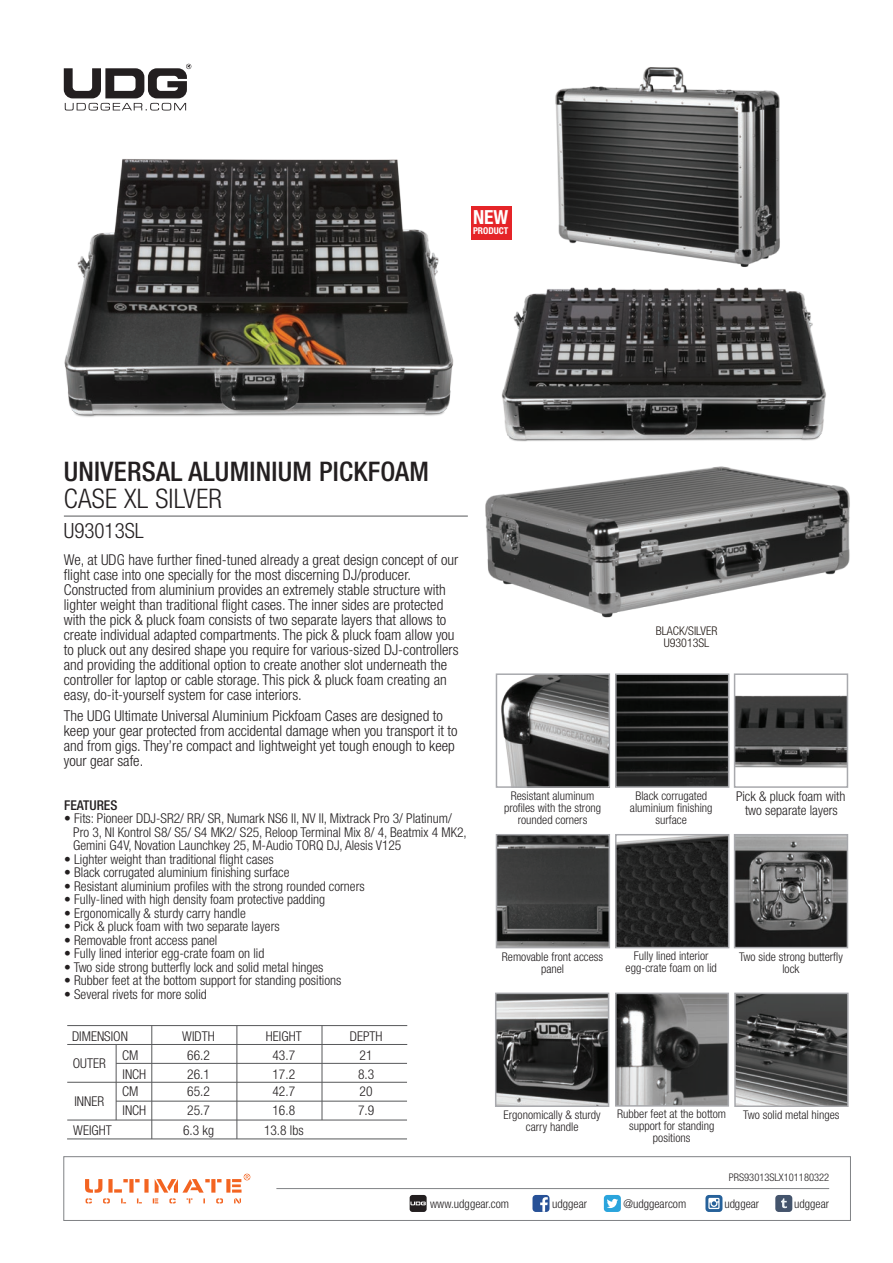
<style>
.page{position:relative;width:893px;height:1263px;background:#fff}
.page>*{position:absolute;margin:0;border:0;box-sizing:border-box;transform-origin:0 0}
.t1{font:500 condensed 27px "Helvetica Neue";letter-spacing:.01em;color:#231f20}
.t2{font:300 condensed 27px "Helvetica Neue";letter-spacing:.01em;color:#231f20}
.t3{font:300 condensed 21px "Helvetica Neue";color:#231f20}
.t4{font:700 condensed 19.5px "Helvetica Neue";color:#fff}
.t5{font:300 condensed 15px/15px "Helvetica Neue";color:#231f20}
.t6{font:300 condensed 13.5px/13.5px "Helvetica Neue";color:#231f20}
.t7{font:500 condensed 13.5px "Helvetica Neue";color:#231f20}
.t8{font:300 condensed 12px/12px "Helvetica Neue LT Std";color:#231f20;text-align:center}
.t9{font:300 condensed 12px "Helvetica Neue";color:#231f20}
.t10{font:300 condensed 12px/12px "Helvetica Neue";color:#211915;text-align:center}
.t11{font:300 condensed 10.5px "Helvetica Neue";color:#231f20}
.t12{font:700 condensed 9.45px "Helvetica Neue";color:#fff}
</style>
<div class="page">
<img style="left:555px;top:67px;width:225px;height:200px">
<img style="left:485px;top:466px;width:365px;height:152px">
<img style="left:64px;top:159px;width:390px;height:258px">
<div style="left:64px;top:1156px;width:787px;height:65px;background:#fff;border:1px solid #808285"></div>
<svg style="left:64px;top:64px;width:127px;height:47px"></svg>
<svg style="left:85px;top:1174px;width:165px;height:29px"></svg>
<hr style="left:276px;top:1188px;width:553px;height:1px;background:#808285">
<hr style="left:64px;top:516px;width:404px;height:1px;background:#57585a">
<div style="left:775px;top:1195px;width:17px;height:17px;background:#44546c;border-radius:3px"></div>
<svg style="left:781px;top:1198px;width:6px;height:10px"></svg>
<div style="left:532px;top:1195px;width:17px;height:17px;background:#275197;border-radius:3px"></div>
<svg style="left:540px;top:1197px;width:8px;height:15px"></svg>
<div style="left:705px;top:1195px;width:17px;height:17px;background:#26619a;border-radius:3px"></div>
<svg style="left:708px;top:1198px;width:12px;height:11px"></svg>
<div style="left:604px;top:1195px;width:17px;height:17px;background:#2aa4dc;border-radius:3px"></div>
<svg style="left:607px;top:1199px;width:11px;height:9px"></svg>
<svg style="left:410px;top:1195px;width:17px;height:17px"></svg>
<div style="left:471px;top:207px;width:40px;height:33px;background:#e52428"></div>
<hr style="left:67px;top:1025px;width:340px;height:1px;background:#57585a">
<hr style="left:67px;top:1044px;width:340px;height:1px;background:#57585a">
<hr style="left:116px;top:1063px;width:291px;height:1px;background:#57585a">
<hr style="left:116px;top:1101px;width:291px;height:1px;background:#57585a">
<hr style="left:67px;top:1082px;width:340px;height:1px;background:#57585a">
<hr style="left:67px;top:1139px;width:340px;height:1px;background:#57585a">
<hr style="left:67px;top:1120px;width:340px;height:1px;background:#57585a">
<hr style="left:152px;top:1025px;width:1px;height:114px;background:#57585a">
<hr style="left:322px;top:1025px;width:1px;height:95px;background:#57585a">
<hr style="left:237px;top:1025px;width:1px;height:114px;background:#57585a">
<hr style="left:116px;top:1044px;width:1px;height:76px;background:#57585a">
<img style="left:618px;top:995px;width:108px;height:108px">
<div style="left:615px;top:992px;width:114px;height:114px;border:2px solid #a8a9ad"></div>
<img style="left:618px;top:837px;width:108px;height:108px">
<div style="left:615px;top:834px;width:114px;height:114px;border:2px solid #a8a9ad"></div>
<img style="left:737px;top:837px;width:108px;height:108px">
<div style="left:734px;top:834px;width:114px;height:114px;border:2px solid #a8a9ad"></div>
<img style="left:499px;top:837px;width:108px;height:108px">
<div style="left:496px;top:834px;width:114px;height:114px;border:2px solid #a8a9ad"></div>
<img style="left:618px;top:676px;width:108px;height:109px">
<div style="left:615px;top:673px;width:114px;height:115px;border:2px solid #a8a9ad"></div>
<img style="left:737px;top:695px;width:108px;height:73px">
<div style="left:734px;top:673px;width:114px;height:115px;border:2px solid #a8a9ad"></div>
<img style="left:501px;top:676px;width:106px;height:109px">
<div style="left:496px;top:673px;width:114px;height:115px;border:2px solid #a8a9ad"></div>
<img style="left:498px;top:995px;width:108px;height:109px">
<div style="left:495px;top:992px;width:114px;height:115px;border:2px solid #a8a9ad"></div>
<img style="left:737px;top:995px;width:109px;height:109px">
<div style="left:734px;top:992px;width:115px;height:115px;border:2px solid #a8a9ad"></div>
<img style="left:501px;top:287px;width:325px;height:155px">
<h3 class="t4" style="left:473px;top:206px;width:37px">NEW</h3>
<p class="t12" style="left:473px;top:225px;width:37px">PRODUCT</p>
<h1 class="t1" style="left:64px;top:455px;width:367px">UNIVERSAL ALUMINIUM PICKFOAM</h1>
<h1 class="t2" style="left:64px;top:483px;width:160px">CASE XL SILVER</h1>
<h2 class="t3" style="left:64px;top:518px;width:81px">U93013SL</h2>
<p class="t5" style="left:64px;top:552px;width:396px">We, at UDG have further fined-tuned already a great design concept of our flight case into one specially for the most discerning DJ/producer.<br>Constructed from aluminium provides an extremely stable structure with lighter weight than traditional flight cases. The inner sides are protected with the pick &amp; pluck foam consists of two separate layers that allows to create individual adapted compartments. The pick &amp; pluck foam allow you to pluck out any desired shape you require for various-sized DJ-controllers and providing the additional option to create another slot underneath the controller for laptop or cable storage. This pick &amp; pluck foam creating an easy, do-it-yourself system for case interiors.</p>
<p class="t5" style="left:64px;top:708px;width:395px">The UDG Ultimate Universal Aluminium Pickfoam Cases are designed to keep your gear protected from accidental damage when you transport it to and from gigs. They’re compact and lightweight yet tough enough to keep your gear safe.</p>
<p class="t7" style="left:64px;top:797px;width:55px">FEATURES</p>
<p class="t6" style="left:73px;top:811px;width:395px;text-indent:-9px">• Fits: Pioneer DDJ-SR2/ RR/ SR, Numark NS6 II, NV II, Mixtrack Pro 3/ Platinum/<br>Pro 3, NI Kontrol S8/ S5/ S4 MK2/ S25, Reloop Terminal Mix 8/ 4, Beatmix 4 MK2,<br>Gemini G4V, Novation Launchkey 25, M-Audio TORQ DJ, Alesis V125</p>
<p class="t6" style="left:64px;top:852px;width:211px">• Lighter weight than traditional flight cases</p>
<p class="t6" style="left:64px;top:865px;width:227px">• Black corrugated aluminium finishing surface</p>
<p class="t6" style="left:64px;top:879px;width:302px">• Resistant aluminium profiles with the strong rounded corners</p>
<p class="t6" style="left:64px;top:892px;width:263px">• Fully-lined with high density foam protective padding</p>
<p class="t6" style="left:64px;top:906px;width:183px">• Ergonomically &amp; sturdy carry handle</p>
<p class="t6" style="left:64px;top:919px;width:217px">• Pick &amp; pluck foam with two separate layers</p>
<p class="t6" style="left:64px;top:933px;width:155px">• Removable front access panel</p>
<p class="t6" style="left:64px;top:946px;width:202px">• Fully lined interior egg-crate foam on lid</p>
<p class="t6" style="left:64px;top:960px;width:261px">• Two side strong butterfly lock and solid metal hinges</p>
<p class="t6" style="left:64px;top:973px;width:279px">• Rubber feet at the bottom support for standing positions</p>
<p class="t6" style="left:64px;top:987px;width:144px">• Several rivets for more solid</p>
<p class="t6" style="left:72px;top:1030px;width:57px">DIMENSION</p>
<p class="t6" style="left:182px;top:1030px;width:34px">WIDTH</p>
<p class="t6" style="left:266px;top:1030px;width:37px">HEIGHT</p>
<p class="t6" style="left:350px;top:1030px;width:34px">DEPTH</p>
<p class="t10" style="left:656px;top:624px;width:63px">BLACK/SILVER<br>U93013SL</p>
<p class="t8" style="left:504px;top:790px;width:99px">Resistant aluminum profiles with the strong rounded corners</p>
<p class="t8" style="left:630px;top:789px;width:84px">Black corrugated aluminium finishing surface</p>
<p class="t6" style="left:736px;top:789px;width:111px;line-height:14.2px;text-align:center">Pick &amp; pluck foam with two separate layers</p>
<p class="t8" style="left:502px;top:950px;width:103px">Removable front access panel</p>
<p class="t8" style="left:626px;top:950px;width:93px">Fully lined interior egg-crate foam on lid</p>
<p class="t8" style="left:739px;top:950px;width:105px">Two side strong butterfly lock</p>
<p class="t6" style="left:73px;top:1056px;width:34px">OUTER</p>
<p class="t6" style="left:74px;top:1094px;width:31px">INNER</p>
<p class="t6" style="left:73px;top:1123px;width:40px">WEIGHT</p>
<p class="t6" style="left:122px;top:1046px;width:26px;line-height:19px">CM<br>INCH</p>
<p class="t6" style="left:122px;top:1082px;width:26px;line-height:19px">CM<br>INCH</p>
<p class="t6" style="left:187px;top:1048px;width:24px">66.2</p>
<p class="t6" style="left:272px;top:1048px;width:24px">43.7</p>
<p class="t6" style="left:360px;top:1048px;width:14px">21</p>
<p class="t6" style="left:187px;top:1067px;width:24px">26.1</p>
<p class="t6" style="left:272px;top:1067px;width:24px">17.2</p>
<p class="t6" style="left:358px;top:1067px;width:18px">8.3</p>
<p class="t6" style="left:187px;top:1085px;width:24px">65.2</p>
<p class="t6" style="left:272px;top:1085px;width:24px">42.7</p>
<p class="t6" style="left:360px;top:1085px;width:14px">20</p>
<p class="t6" style="left:187px;top:1104px;width:24px">25.7</p>
<p class="t6" style="left:272px;top:1104px;width:24px">16.8</p>
<p class="t6" style="left:358px;top:1104px;width:18px">7.9</p>
<p class="t6" style="left:183px;top:1123px;width:32px">6.3 kg</p>
<p class="t6" style="left:264px;top:1123px;width:41px">13.8 lbs</p>
<p class="t8" style="left:617px;top:1108px;width:110px">Rubber feet at the bottom support for standing positions</p>
<p class="t8" style="left:504px;top:1109px;width:99px">Ergonomically &amp; sturdy carry handle</p>
<p class="t8" style="left:743px;top:1109px;width:98px">Two solid metal hinges</p>
<p class="t11" style="left:729px;top:1171px;width:102px">PRS93013SLX101180322</p>
<p class="t9" style="left:430px;top:1196px;width:80px">www.udggear.com</p>
<p class="t9" style="left:552px;top:1196px;width:36px">udggear</p>
<p class="t9" style="left:624px;top:1196px;width:64px">@udggearcom</p>
<p class="t9" style="left:724px;top:1196px;width:36px">udggear</p>
<p class="t9" style="left:794px;top:1196px;width:36px">udggear</p>
</div>
